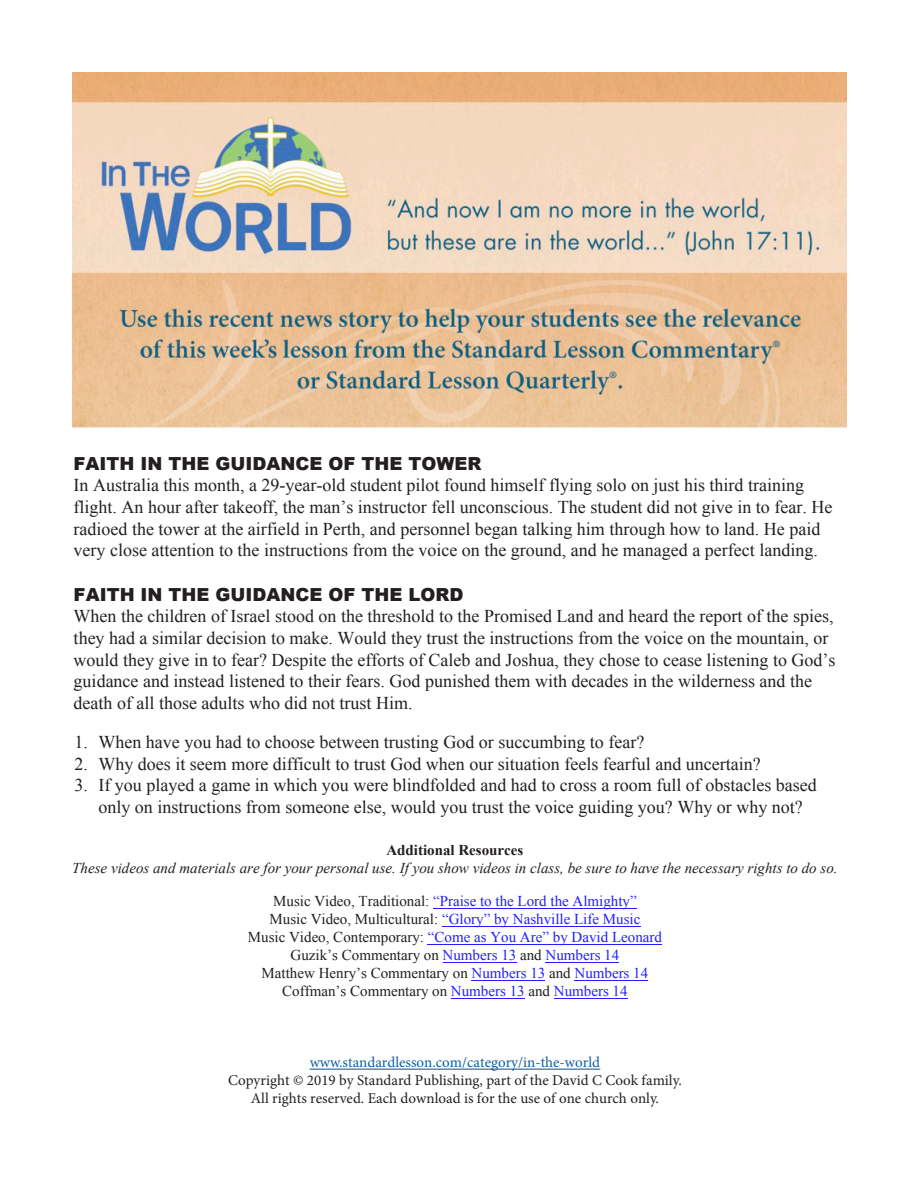
<style>
.page{position:relative;width:918px;height:1188px;background:#fff}
.page>*{position:absolute;margin:0;border:0;box-sizing:border-box;transform-origin:0 0}
.t1{font:18px/21.6px "Times New Roman";color:#231f20}
.t2{font:15px/18px "Times New Roman";color:#221e1f;text-align:center}
.t3{font:15px/18px "Minion Pro";color:#231f20;text-align:center}
.t4{font:italic 15px "Times New Roman";color:#221e1f}
.t5{font:15px "Minion Pro";color:#175d9e}
.t6{font:700 15px "Times New Roman";color:#221e1f}
.s1{font-family:"Arial";font-weight:900}
.s2{color:#221eff}
</style>
<div class="page">
<img style="left:72px;top:72px;width:774px;height:356px">
<hr style="left:310px;top:1069px;width:290px;height:1px;background:#175d9e">
<hr style="left:554px;top:998px;width:74px;height:1px;background:#221eff">
<hr style="left:451px;top:998px;width:74px;height:1px;background:#221eff">
<hr style="left:575px;top:980px;width:73px;height:1px;background:#221eff">
<hr style="left:472px;top:980px;width:73px;height:1px;background:#221eff">
<hr style="left:546px;top:962px;width:73px;height:1px;background:#221eff">
<hr style="left:443px;top:962px;width:73px;height:1px;background:#221eff">
<hr style="left:428px;top:944px;width:234px;height:1px;background:#221eff">
<hr style="left:442px;top:926px;width:198px;height:1px;background:#221eff">
<hr style="left:433px;top:908px;width:204px;height:1px;background:#221eff">
<p class="t1" style="left:74px;top:453px;width:760px"><span class="s1">FAITH IN THE GUIDANCE OF THE TOWER<br></span>In Australia this month, a 29-year-old student pilot found himself flying solo on just his third training flight. An hour after takeoff, the man’s instructor fell unconscious. The student did not give in to fear. He radioed the tower at the airfield in Perth, and personnel began talking him through how to land. He paid very close attention to the instructions from the voice on the ground, and he managed a perfect landing.</p>
<p class="t1" style="left:74px;top:584px;width:763px"><span class="s1">FAITH IN THE GUIDANCE OF THE LORD<br></span>When the children of Israel stood on the threshold to the Promised Land and heard the report of the spies, they had a similar decision to make. Would they trust the instructions from the voice on the mountain, or would they give in to fear? Despite the efforts of Caleb and Joshua, they chose to cease listening to God’s guidance and instead listened to their fears. God punished them with decades in the wilderness and the death of all those adults who did not trust Him.</p>
<p class="t1" style="left:74px;top:731px;width:571px">1. When have you had to choose between trusting God or succumbing to fear?</p>
<p class="t1" style="left:74px;top:753px;width:688px">2. Why does it seem more difficult to trust God when our situation feels fearful and uncertain?</p>
<p class="t1" style="left:74px;top:774px;width:744px;text-align:center">3. If you played a game in which you were blindfolded and had to cross a room full of obstacles based only on instructions from someone else, would you trust the voice guiding you? Why or why not?</p>
<p class="t6" style="left:386px;top:839px;width:139px">Additional Resources</p>
<p class="t4" style="left:72px;top:857px;width:767px">These videos and materials are for your personal use. If you show videos in class, be sure to have the necessary rights to do so.</p>
<p class="t2" style="left:248px;top:891px;width:416px">Music Video, Traditional: <span class="s2">“Praise to the Lord the Almighty”<br></span>Music Video, Multicultural: <span class="s2">“Glory” by Nashville Life Music<br></span>Music Video, Contemporary: <span class="s2">“Come as You Are” by David Leonard </span>Guzik’s Commentary on <span class="s2">Numbers 13</span> and <span class="s2">Numbers 14<br></span>Matthew Henry’s Commentary on <span class="s2">Numbers 13</span> and <span class="s2">Numbers 14<br></span>Coffman’s Commentary on <span class="s2">Numbers 13</span> and <span class="s2">Numbers 14</span></p>
<p class="t5" style="left:310px;top:1052px;width:292px">www.standardlesson.com/category/in-the-world</p>
<p class="t3" style="left:228px;top:1071px;width:455px">Copyright © 2019 by Standard Publishing, part of the David C Cook family.<br>All rights reserved. Each download is for the use of one church only.</p>
</div>
